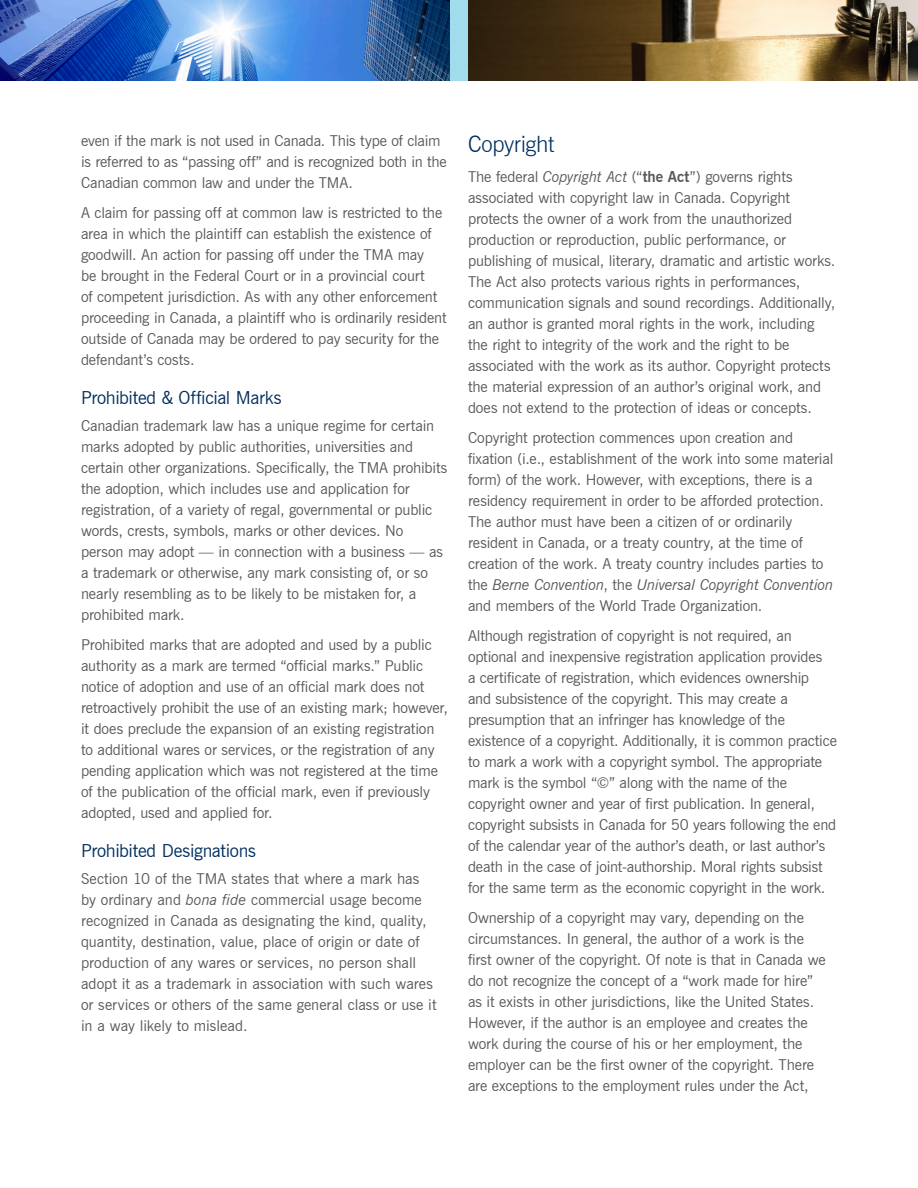
<style>
.page{position:relative;width:918px;height:1188px;background:#fff}
.page>*{position:absolute;margin:0;border:0;box-sizing:border-box;transform-origin:0 0}
.Subheading-1{font:300 22.5px "News Gothic BT";letter-spacing:-.015em;color:#002e5e}
.Subheading-2{font:18px "News Gothic BT";letter-spacing:-.02em;color:#002e5e}
.t1{font:15px/21px "News Gothic BT";letter-spacing:-.005em;color:#57585a}
.s1{font-style:italic}
.s2{font-weight:700}
</style>
<div class="page">
<img style="left:0;top:0;width:918px;height:81px">
<div style="left:450px;top:0;width:18px;height:81px;background:#a1dcec"></div>
<p class="t1" style="left:81px;top:130px;width:367px">even if the mark is not used in Canada. This type of claim is referred to as “passing off” and is recognized both in the<br>Canadian common law and under the TMA.</p>
<p class="t1" style="left:81px;top:202px;width:367px">A claim for passing off at common law is restricted to the area in which the plaintiff can establish the existence of goodwill. An action for passing off under the TMA may<br>be brought in the Federal Court or in a provincial court<br>of competent jurisdiction. As with any other enforcement proceeding in Canada, a plaintiff who is ordinarily resident outside of Canada may be ordered to pay security for the defendant’s costs.</p>
<p class="Subheading-2" style="left:81px;top:386px;width:202px">Prohibited &amp; Official Marks</p>
<p class="t1" style="left:81px;top:415px;width:368px">Canadian trademark law has a unique regime for certain marks adopted by public authorities, universities and certain other organizations. Specifically, the TMA prohibits the adoption, which includes use and application for registration, of a variety of regal, governmental or public words, crests, symbols, marks or other devices. No person may adopt — in connection with a business — as a trademark or otherwise, any mark consisting of, or so nearly resembling as to be likely to be mistaken for, a prohibited mark.</p>
<p class="t1" style="left:81px;top:634px;width:368px">Prohibited marks that are adopted and used by a public authority as a mark are termed “official marks.” Public notice of adoption and use of an official mark does not retroactively prohibit the use of an existing mark; however, it does preclude the expansion of an existing registration to additional wares or services, or the registration of any pending application which was not registered at the time of the publication of the official mark, even if previously adopted, used and applied for.</p>
<p class="Subheading-2" style="left:81px;top:839px;width:176px">Prohibited Designations</p>
<p class="t1" style="left:81px;top:868px;width:357px">Section 10 of the TMA states that where a mark has by ordinary and <span class="s1">bona fide</span> commercial usage become recognized in Canada as designating the kind, quality, quantity, destination, value, place of origin or date of production of any wares or services, no person shall adopt it as a trademark in association with such wares or services or others of the same general class or use it in a way likely to mislead.</p>
<p class="Subheading-1" style="left:468px;top:131px;width:88px">Copyright</p>
<p class="t1" style="left:468px;top:166px;width:369px">The federal <span class="s1">Copyright Act</span> (“<span class="s2">the Act</span>”) governs rights associated with copyright law in Canada. Copyright protects the owner of a work from the unauthorized production or reproduction, public performance, or publishing of musical, literary, dramatic and artistic works.<br>The Act also protects various rights in performances, communication signals and sound recordings. Additionally, an author is granted moral rights in the work, including the right to integrity of the work and the right to be associated with the work as its author. Copyright protects the material expression of an author’s original work, and does not extend to the protection of ideas or concepts.</p>
<p class="t1" style="left:468px;top:427px;width:367px">Copyright protection commences upon creation and fixation (i.e., establishment of the work into some material form) of the work. However, with exceptions, there is a residency requirement in order to be afforded protection.<br>The author must have been a citizen of or ordinarily resident in Canada, or a treaty country, at the time of creation of the work. A treaty country includes parties to the <span class="s1">Berne Convention</span>, the <span class="s1">Universal Copyright Convention </span>and members of the World Trade Organization.</p>
<p class="t1" style="left:468px;top:625px;width:371px">Although registration of copyright is not required, an optional and inexpensive registration application provides<br>a certificate of registration, which evidences ownership<br>and subsistence of the copyright. This may create a presumption that an infringer has knowledge of the existence of a copyright. Additionally, it is common practice to mark a work with a copyright symbol. The appropriate mark is the symbol “©” along with the name of the copyright owner and year of first publication. In general, copyright subsists in Canada for 50 years following the end of the calendar year of the author’s death, or last author’s death in the case of joint-authorship. Moral rights subsist for the same term as the economic copyright in the work.</p>
<p class="t1" style="left:468px;top:907px;width:359px">Ownership of a copyright may vary, depending on the circumstances. In general, the author of a work is the first owner of the copyright. Of note is that in Canada we do not recognize the concept of a “work made for hire” as it exists in other jurisdictions, like the United States.<br>However, if the author is an employee and creates the work during the course of his or her employment, the employer can be the first owner of the copyright. There are exceptions to the employment rules under the Act,</p>
</div>
